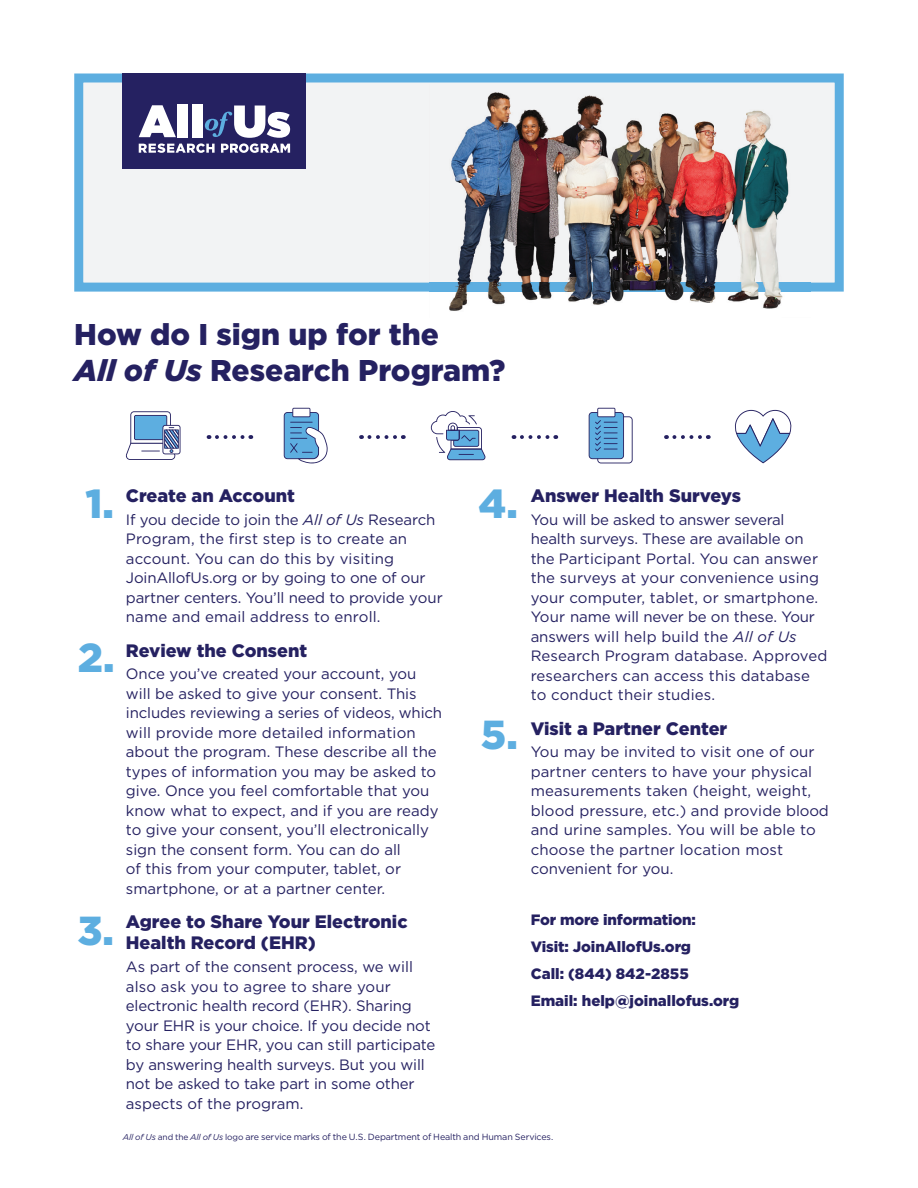
<style>
.page{position:relative;width:918px;height:1188px;background:#fff}
.page>*{position:absolute;margin:0;border:0;box-sizing:border-box;transform-origin:0 0}
.t1{font:900 40.5px "Gotham";color:#5daee0}
.t2{font:900 30px/36px "Gotham";color:#252161}
.t3{font:900 18px/21px "Gotham";color:#252161}
.t4{font:15px/19.5px "Gotham";color:#252161}
.t5{font:900 15px/27.2px "Gotham";color:#252161}
.t6{font:9px "Gotham";letter-spacing:-.01em;color:#252161}
.s1{font-style:italic}
.s2{font-style:italic;font-size:8.4px}
.s3{font-size:8.4px}
.s4{font-family:"Gotham HTF";font-style:italic;font-size:8.4px}
</style>
<div class="page">
<svg style="left:735px;top:410px;width:57px;height:53px"></svg>
<svg style="left:589px;top:408px;width:44px;height:55px"></svg>
<svg style="left:431px;top:411px;width:55px;height:49px"></svg>
<svg style="left:284px;top:408px;width:44px;height:55px"></svg>
<svg style="left:126px;top:411px;width:55px;height:49px"></svg>
<svg style="left:74px;top:73px;width:770px;height:219px;fill:#f2f3f4"></svg>
<svg style="left:217px;top:435px;width:34px;height:4px"></svg>
<svg style="left:369px;top:435px;width:35px;height:4px"></svg>
<svg style="left:522px;top:435px;width:34px;height:4px"></svg>
<svg style="left:674px;top:435px;width:35px;height:4px"></svg>
<img style="left:430px;top:84px;width:380px;height:227px">
<div style="left:123px;top:74px;width:183px;height:94px;background:#252161"></div>
<div style="left:177px;top:104px;width:11px;height:33px;background:#fff"></div>
<div style="left:192px;top:104px;width:10px;height:33px;background:#fff"></div>
<svg style="left:139px;top:105px;width:151px;height:48px"></svg>
<h2 class="t2" style="left:74px;top:316px;width:433px">How do I sign up for the<br><span class="s1">All of Us</span> Research Program?</h2>
<h1 class="t1" style="left:85px;top:476px;width:30px">1.</h1>
<h1 class="t1" style="left:78px;top:630px;width:38px">2.</h1>
<h1 class="t1" style="left:77px;top:903px;width:38px">3.</h1>
<p class="t3" style="left:126px;top:485px;width:171px">Create an Account</p>
<p class="t4" style="left:126px;top:509px;width:319px">If you decide to join the <span class="s1">All of Us</span> Research Program, the first step is to create an account. You can do this by visiting JoinAllofUs.org or by going to one of our partner centers. You’ll need to provide your name and email address to enroll.</p>
<p class="t3" style="left:126px;top:640px;width:183px">Review the Consent</p>
<p class="t4" style="left:126px;top:664px;width:318px">Once you’ve created your account, you will be asked to give your consent. This includes reviewing a series of videos, which will provide more detailed information about the program. These describe all the types of information you may be asked to give. Once you feel comfortable that you know what to expect, and if you are ready to give your consent, you’ll electronically sign the consent form. You can do all<br>of this from your computer, tablet, or smartphone, or at a partner center.</p>
<p class="t3" style="left:126px;top:911px;width:283px">Agree to Share Your Electronic<br>Health Record (EHR)</p>
<p class="t4" style="left:126px;top:957px;width:311px">As part of the consent process, we will also ask you to agree to share your electronic health record (EHR). Sharing your EHR is your choice. If you decide not to share your EHR, you can still participate by answering health surveys. But you will not be asked to take part in some other aspects of the program.</p>
<h1 class="t1" style="left:478px;top:476px;width:41px">4.</h1>
<h1 class="t1" style="left:481px;top:707px;width:38px">5.</h1>
<p class="t3" style="left:531px;top:485px;width:212px">Answer Health Surveys</p>
<p class="t4" style="left:531px;top:509px;width:298px">You will be asked to answer several health surveys. These are available on the Participant Portal. You can answer the surveys at your convenience using your computer, tablet, or smartphone.<br>Your name will never be on these. Your answers will help build the <span class="s1">All of Us </span>Research Program database. Approved researchers can access this database to conduct their studies.</p>
<p class="t3" style="left:531px;top:718px;width:198px">Visit a Partner Center</p>
<p class="t4" style="left:531px;top:742px;width:300px">You may be invited to visit one of our partner centers to have your physical measurements taken (height, weight, blood pressure, etc.) and provide blood and urine samples. You will be able to choose the partner location most convenient for you.</p>
<p class="t5" style="left:531px;top:905px;width:210px">For more information:<br>Visit: JoinAllofUs.org<br>Call: (844) 842-2855<br>Email: help@joinallofus.org</p>
<p class="t6" style="left:123px;top:1131px;width:432px"><span class="s2">All of Us</span> <span class="s3">and the</span> <span class="s4">All of Us</span> <span class="s3">logo</span> are service marks of the U.S. Department of Health and Human Services.</p>
</div>
